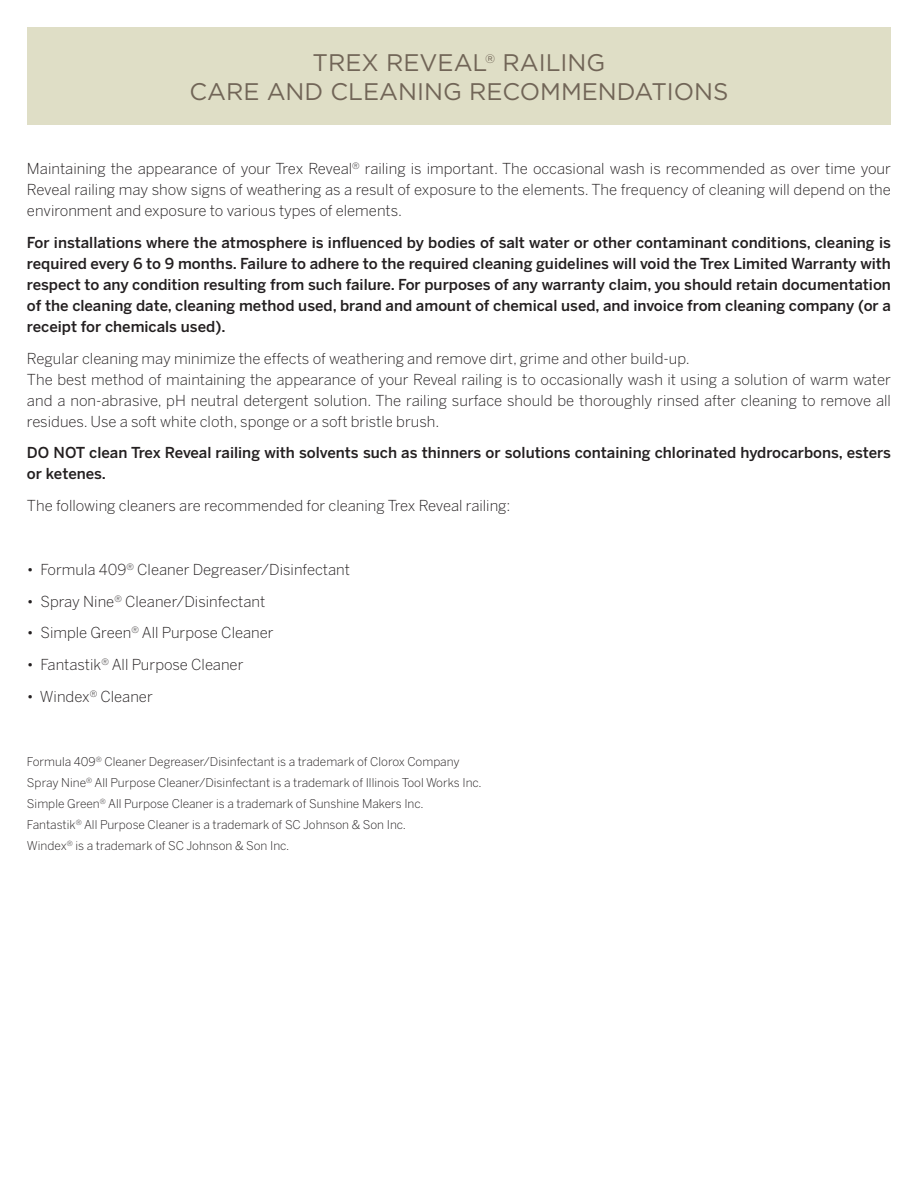
<style>
.page{position:relative;width:918px;height:1188px;background:#fff}
.page>*{position:absolute;margin:0;border:0;box-sizing:border-box;transform-origin:0 0}
.t1{font:24px/28.8px "Gotham";color:#716557;text-align:center}
.intro_deck_body_copy{font:300 15px/21px "Benton Sans";color:#231f20;text-align:justify}
.intro_deck_body_copy-2{font:500 15px/21px "Benton Sans";color:#231f20;text-align:justify}
.intro_deck_body_copy-3{font:300 12px "Benton Sans";color:#231f20}
</style>
<div class="page">
<div style="left:27px;top:27px;width:864px;height:97px;background:#dfdec6"></div>
<p class="t1" style="left:189px;top:48px;width:541px">TREX REVEAL<sup>®</sup> RAILING<br>CARE AND CLEANING RECOMMENDATIONS</p>
<p class="intro_deck_body_copy" style="left:27px;top:158px;width:866px">Maintaining the appearance of your Trex Reveal<sup>®</sup> railing is important. The occasional wash is recommended as over time your Reveal railing may show signs of weathering as a result of exposure to the elements. The frequency of cleaning will depend on the environment and exposure to various types of elements.</p>
<p class="intro_deck_body_copy-2" style="left:27px;top:232px;width:866px">For installations where the atmosphere is influenced by bodies of salt water or other contaminant conditions, cleaning is required every 6 to 9 months. Failure to adhere to the required cleaning guidelines will void the Trex Limited Warranty with respect to any condition resulting from such failure. For purposes of any warranty claim, you should retain documentation of the cleaning date, cleaning method used, brand and amount of chemical used, and invoice from cleaning company (or a receipt for chemicals used).</p>
<p class="intro_deck_body_copy" style="left:27px;top:347px;width:664px">Regular cleaning may minimize the effects of weathering and remove dirt, grime and other build-up.</p>
<p class="intro_deck_body_copy" style="left:27px;top:368px;width:866px">The best method of maintaining the appearance of your Reveal railing is to occasionally wash it using a solution of warm water and a non-abrasive, pH neutral detergent solution. The railing surface should be thoroughly rinsed after cleaning to remove all residues. Use a soft white cloth, sponge or a soft bristle brush.</p>
<p class="intro_deck_body_copy-2" style="left:27px;top:442px;width:866px">DO NOT clean Trex Reveal railing with solvents such as thinners or solutions containing chlorinated hydrocarbons, esters or ketenes.</p>
<p class="intro_deck_body_copy" style="left:27px;top:495px;width:485px">The following cleaners are recommended for cleaning Trex Reveal railing:</p>
<p class="intro_deck_body_copy" style="left:27px;top:559px;width:325px">• Formula 409<sup>®</sup> Cleaner Degreaser/Disinfectant</p>
<p class="intro_deck_body_copy" style="left:27px;top:590px;width:240px">• Spray Nine<sup>®</sup> Cleaner/Disinfectant</p>
<p class="intro_deck_body_copy" style="left:27px;top:622px;width:248px">• Simple Green<sup>®</sup> All Purpose Cleaner</p>
<p class="intro_deck_body_copy" style="left:27px;top:654px;width:218px">• Fantastik<sup>®</sup> All Purpose Cleaner</p>
<p class="intro_deck_body_copy" style="left:27px;top:686px;width:127px">• Windex<sup>®</sup> Cleaner</p>
<p class="intro_deck_body_copy-3" style="left:27px;top:754px;width:434px">Formula 409<sup>®</sup> Cleaner Degreaser/Disinfectant is a trademark of Clorox Company</p>
<p class="intro_deck_body_copy-3" style="left:27px;top:775px;width:456px">Spray Nine<sup>®</sup> All Purpose Cleaner/Disinfectant is a trademark of Illinois Tool Works Inc.</p>
<p class="intro_deck_body_copy-3" style="left:27px;top:796px;width:398px">Simple Green<sup>®</sup> All Purpose Cleaner is a trademark of Sunshine Makers Inc.</p>
<p class="intro_deck_body_copy-3" style="left:27px;top:817px;width:381px">Fantastik<sup>®</sup> All Purpose Cleaner is a trademark of SC Johnson &amp; Son Inc.</p>
<p class="intro_deck_body_copy-3" style="left:27px;top:838px;width:264px">Windex<sup>®</sup> is a trademark of SC Johnson &amp; Son Inc.</p>
</div>
